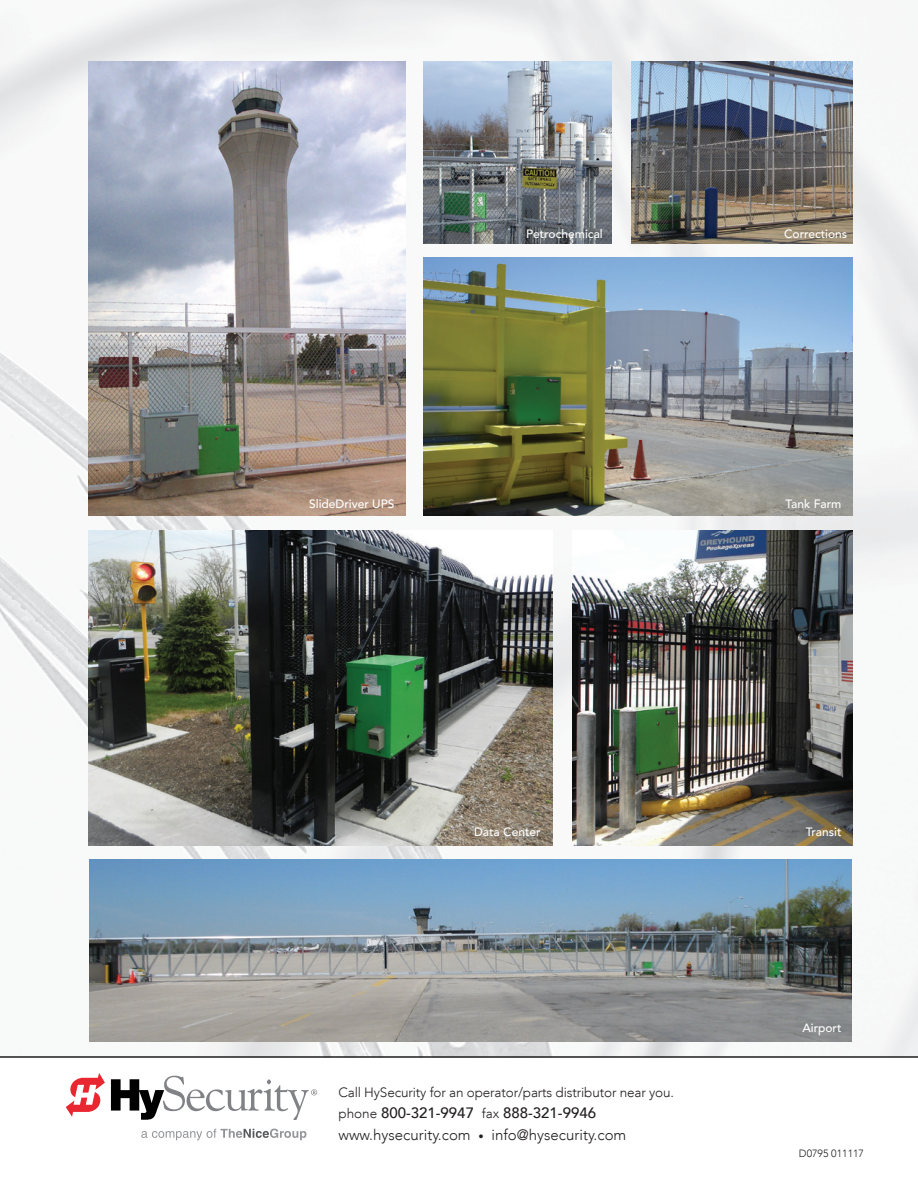
<style>
.page{position:relative;width:918px;height:1188px;background:#fff}
.page>*{position:absolute;margin:0;border:0;box-sizing:border-box;transform-origin:0 0}
.t1{font:300 15px/21.3px "Avenir LT";color:#231f20}
.t2{font:300 13.5px "Avenir LT";letter-spacing:-.01em;color:#231f20}
.t3{font:500 12px "Avenir LT Std";color:#fff}
.t4{font:300 10.5px "Avenir LT";color:#231f20}
.s1{font-size:13.5px}
.s2{font-weight:500}
.s3{font-size:10.5px}
</style>
<div class="page">
<svg style="left:66px;top:1073px;width:39px;height:44px"></svg>
<svg style="left:111px;top:1076px;width:206px;height:44px"></svg>
<svg style="left:141px;top:1129px;width:165px;height:11px"></svg>
<img style="left:0;top:0;width:918px;height:1056px">
<img style="left:88px;top:62px;width:318px;height:454px">
<img style="left:88px;top:531px;width:465px;height:314px">
<img style="left:423px;top:258px;width:429px;height:258px">
<img style="left:423px;top:62px;width:188px;height:181px">
<img style="left:631px;top:62px;width:221px;height:181px">
<img style="left:572px;top:531px;width:280px;height:314px">
<img style="left:89px;top:860px;width:762px;height:181px">
<hr style="left:0;top:1056px;width:918px;height:2px;background:#231f20">
<p class="t3" style="left:309px;top:497px;width:87px">SlideDriver UPS</p>
<p class="t3" style="left:526px;top:227px;width:78px">Petrochemical</p>
<p class="t3" style="left:784px;top:227px;width:65px">Corrections</p>
<p class="t3" style="left:786px;top:497px;width:57px">Tank Farm</p>
<p class="t3" style="left:474px;top:825px;width:68px">Data Center</p>
<p class="t3" style="left:806px;top:825px;width:37px">Transit</p>
<p class="t3" style="left:802px;top:1021px;width:41px">Airport</p>
<p class="t2" style="left:338px;top:1084px;width:337px">Call HySecurity for an operator/parts distributor near you.</p>
<p class="t1" style="left:338px;top:1103px;width:289px"><span class="s1">phone</span> <span class="s2">800-321-9947</span> <span class="s1">fax</span> <span class="s2">888-321-9946 </span>www.hysecurity.com <span class="s3">•</span> info@hysecurity.com</p>
<p class="t4" style="left:799px;top:1147px;width:67px">D0795 011117</p>
</div>
